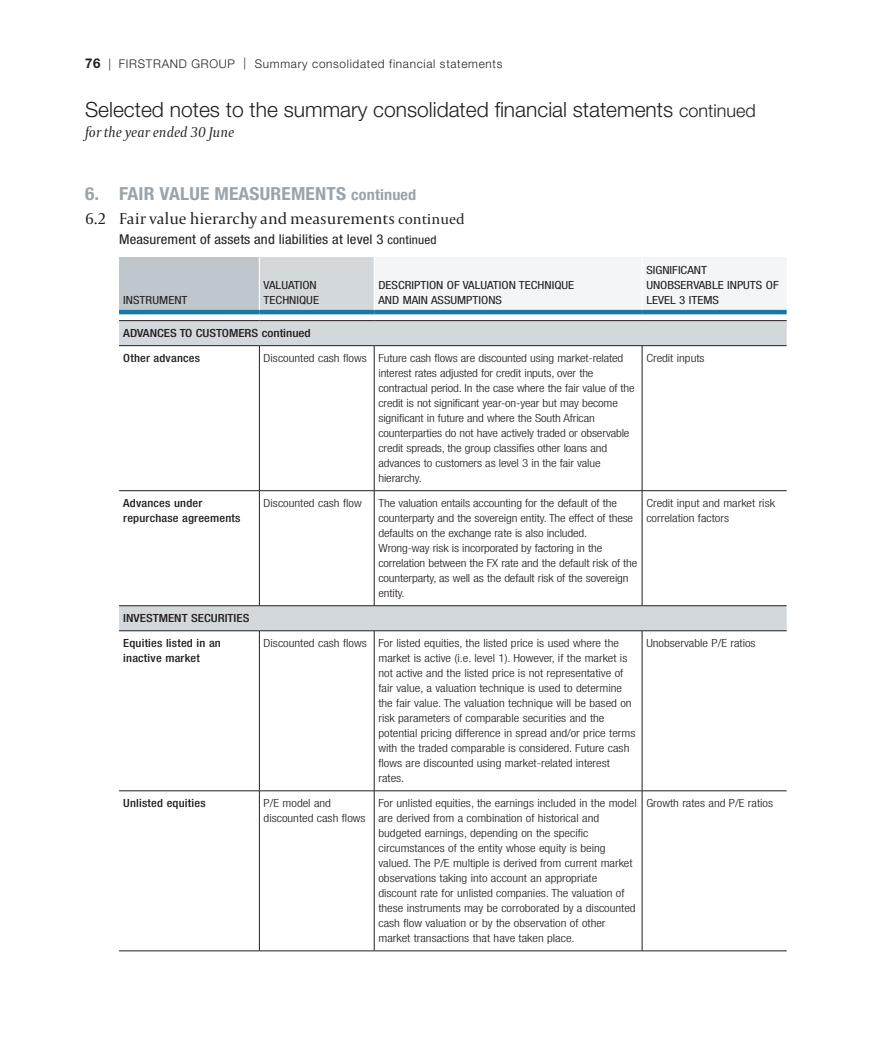
<style>
.page{position:relative;width:893px;height:1063px;background:#fff}
.page>*{position:absolute;margin:0;border:0;box-sizing:border-box;transform-origin:0 0}
.t1{font:300 21px "Helvetica Neue LT Std";color:#231f20}
.t2{font:700 condensed 18px "Helvetica Neue LT Std";letter-spacing:.01em;color:#9ba4ab;scale:1.08 1}
.t3{font:16.5px "Capitolium 2";color:#231f20}
.t4{font:italic 15px "Capitolium 2";color:#231f20}
.t5{font:condensed 13.5px "Helvetica Neue LT Std";letter-spacing:.01em;color:#231f20;scale:1.1 1}
.t6{font:300 12px "Helvetica Neue LT Std";letter-spacing:.06em;color:#231f20}
.t7{font:300 condensed 11.25px/15px "Helvetica Neue LT Std";color:#231f20;scale:1.15 1}
.t8{font:condensed 11.25px/15px "Helvetica Neue LT Std";color:#231f20;scale:1.15 1}
.t9{font:500 condensed 11.25px/15px "Helvetica Neue LT Std";letter-spacing:.015em;color:#231f20;scale:1.1 1}
.t10{font:500 condensed 11.25px "Helvetica Neue LT Std";letter-spacing:.015em;color:#231f20;scale:1.15 1}
.s1{font-weight:700;font-size:13.5px}
.s2{font-size:18px}
.s3{font-size:15px}
.s4{font-size:12px}
</style>
<div class="page">
<svg style="left:119px;top:257px;width:668px;height:374px"></svg>
<div style="left:375px;top:257px;width:412px;height:53px;background:#f3f5f6"></div>
<hr style="left:374px;top:257px;width:1px;height:53px;background:#fff">
<hr style="left:641px;top:257px;width:2px;height:53px;background:#fff">
<hr style="left:119px;top:631px;width:140px;height:1px;background:#231f20">
<hr style="left:259px;top:631px;width:115px;height:1px;background:#231f20">
<hr style="left:374px;top:631px;width:268px;height:1px;background:#231f20">
<hr style="left:642px;top:631px;width:145px;height:1px;background:#231f20">
<hr style="left:119px;top:791px;width:140px;height:1px;background:#231f20">
<hr style="left:259px;top:791px;width:115px;height:1px;background:#231f20">
<hr style="left:374px;top:791px;width:268px;height:1px;background:#231f20">
<hr style="left:642px;top:791px;width:145px;height:1px;background:#231f20">
<hr style="left:119px;top:951px;width:140px;height:1px;background:#231f20">
<hr style="left:259px;top:951px;width:115px;height:1px;background:#231f20">
<hr style="left:374px;top:951px;width:268px;height:1px;background:#231f20">
<hr style="left:642px;top:951px;width:145px;height:1px;background:#231f20">
<hr style="left:259px;top:631px;width:1px;height:160px;background:#231f20">
<hr style="left:374px;top:631px;width:1px;height:160px;background:#231f20">
<hr style="left:642px;top:631px;width:1px;height:160px;background:#231f20">
<hr style="left:259px;top:791px;width:1px;height:160px;background:#231f20">
<hr style="left:374px;top:791px;width:1px;height:160px;background:#231f20">
<hr style="left:642px;top:791px;width:1px;height:160px;background:#231f20">
<hr style="left:119px;top:320px;width:140px;height:1px;background:#231f20">
<hr style="left:259px;top:320px;width:115px;height:1px;background:#231f20">
<hr style="left:374px;top:320px;width:268px;height:1px;background:#231f20">
<hr style="left:642px;top:320px;width:145px;height:1px;background:#231f20">
<hr style="left:119px;top:345px;width:140px;height:1px;background:#231f20">
<hr style="left:259px;top:345px;width:115px;height:1px;background:#231f20">
<hr style="left:374px;top:345px;width:268px;height:1px;background:#231f20">
<hr style="left:642px;top:345px;width:145px;height:1px;background:#231f20">
<hr style="left:119px;top:490px;width:140px;height:1px;background:#231f20">
<hr style="left:259px;top:490px;width:115px;height:1px;background:#231f20">
<hr style="left:374px;top:490px;width:268px;height:1px;background:#231f20">
<hr style="left:642px;top:490px;width:145px;height:1px;background:#231f20">
<hr style="left:119px;top:605px;width:140px;height:1px;background:#231f20">
<hr style="left:259px;top:605px;width:115px;height:1px;background:#231f20">
<hr style="left:374px;top:605px;width:268px;height:1px;background:#231f20">
<hr style="left:642px;top:605px;width:145px;height:1px;background:#231f20">
<hr style="left:259px;top:346px;width:1px;height:144px;background:#231f20">
<hr style="left:374px;top:346px;width:1px;height:144px;background:#231f20">
<hr style="left:642px;top:346px;width:1px;height:144px;background:#231f20">
<hr style="left:259px;top:491px;width:1px;height:115px;background:#231f20">
<hr style="left:374px;top:491px;width:1px;height:115px;background:#231f20">
<hr style="left:642px;top:491px;width:1px;height:115px;background:#231f20">
<hr style="left:119px;top:310px;width:140px;height:4px;background:#177aa5">
<hr style="left:259px;top:310px;width:115px;height:4px;background:#177aa5">
<hr style="left:374px;top:310px;width:268px;height:4px;background:#177aa5">
<hr style="left:642px;top:310px;width:145px;height:4px;background:#177aa5">
<hr style="left:259px;top:257px;width:1px;height:53px;background:#fff">
<p class="t6" style="left:85px;top:57px;width:419px"><span class="s1">76</span> | FIRSTRAND GROUP | Summary consolidated financial statements</p>
<h1 class="t1" style="left:85px;top:97px;width:672px">Selected notes to the summary consolidated financial statements <span class="s2">continued</span></h1>
<h3 class="t4" style="left:85px;top:122px;width:151px">for the year ended 30 June</h3>
<h2 class="t2" style="left:85px;top:183px;width:308px">6. FAIR VALUE MEASUREMENTS <span class="s3">continued</span></h2>
<h3 class="t3" style="left:85px;top:207px;width:381px">6.2 Fair value hierarchy and measurements <span class="s3">continued</span></h3>
<p class="t5" style="left:119px;top:232px;width:290px">Measurement of assets and liabilities at level 3 <span class="s4">continued</span></p>
<p class="t8" style="left:123px;top:292px;width:57px">INSTRUMENT</p>
<p class="t8" style="left:264px;top:277px;width:50px">VALUATION<br>TECHNIQUE</p>
<p class="t8" style="left:378px;top:277px;width:172px">DESCRIPTION OF VALUATION TECHNIQUE<br>AND MAIN ASSUMPTIONS</p>
<p class="t8" style="left:646px;top:262px;width:117px">SIGNIFICANT<br>UNOBSERVABLE INPUTS OF<br>LEVEL 3 ITEMS</p>
<p class="t10" style="left:123px;top:326px;width:165px">ADVANCES TO CUSTOMERS continued</p>
<p class="t9" style="left:123px;top:351px;width:71px">Other advances</p>
<p class="t7" style="left:378px;top:351px;width:224px;text-indent:-115px">Discounted cash flows Future cash flows are discounted using market-related interest rates adjusted for credit inputs, over the contractual period. In the case where the fair value of the credit is not significant year-on-year but may become significant in future and where the South African counterparties do not have actively traded or observable credit spreads, the group classifies other loans and advances to customers as level 3 in the fair value hierarchy.</p>
<p class="t7" style="left:646px;top:351px;width:52px">Credit inputs</p>
<p class="t9" style="left:123px;top:496px;width:108px">Advances under repurchase agreements</p>
<p class="t7" style="left:264px;top:496px;width:87px">Discounted cash flow</p>
<p class="t7" style="left:378px;top:496px;width:227px">The valuation entails accounting for the default of the counterparty and the sovereign entity. The effect of these defaults on the exchange rate is also included.<br>Wrong-way risk is incorporated by factoring in the correlation between the FX rate and the default risk of the counterparty, as well as the default risk of the sovereign entity.</p>
<p class="t7" style="left:646px;top:496px;width:113px">Credit input and market risk correlation factors</p>
<p class="t10" style="left:123px;top:612px;width:111px">INVESTMENT SECURITIES</p>
<p class="t9" style="left:123px;top:636px;width:90px">Equities listed in an inactive market</p>
<p class="t7" style="left:378px;top:636px;width:225px;text-indent:-115px">Discounted cash flows For listed equities, the listed price is used where the market is active (i.e. level 1). However, if the market is not active and the listed price is not representative of fair value, a valuation technique is used to determine the fair value. The valuation technique will be based on risk parameters of comparable securities and the potential pricing difference in spread and/or price terms with the traded comparable is considered. Future cash flows are discounted using market-related interest rates.</p>
<p class="t7" style="left:646px;top:636px;width:97px">Unobservable P/E ratios</p>
<p class="t9" style="left:123px;top:796px;width:76px">Unlisted equities</p>
<p class="t7" style="left:264px;top:796px;width:90px">P/E model and discounted cash flows</p>
<p class="t7" style="left:378px;top:796px;width:226px">For unlisted equities, the earnings included in the model are derived from a combination of historical and budgeted earnings, depending on the specific circumstances of the entity whose equity is being valued. The P/E multiple is derived from current market observations taking into account an appropriate discount rate for unlisted companies. The valuation of these instruments may be corroborated by a discounted cash flow valuation or by the observation of other market transactions that have taken place.</p>
<p class="t7" style="left:646px;top:796px;width:112px">Growth rates and P/E ratios</p>
</div>
